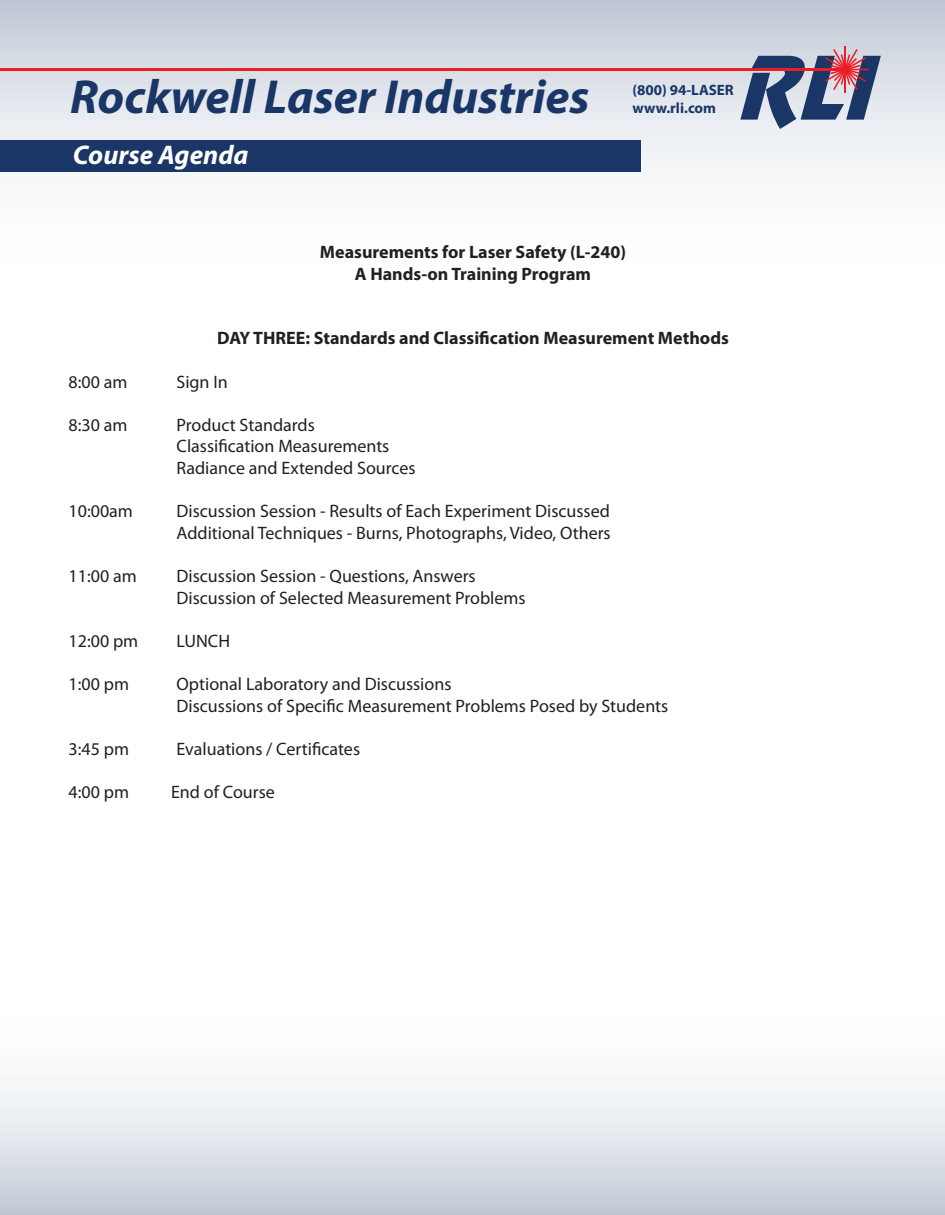
<style>
.page{position:relative;width:945px;height:1215px;background:#fff}
.page>*{position:absolute;margin:0;border:0;box-sizing:border-box;transform-origin:0 0}
.t1{font:italic 86.1px "ST On Stage";color:#193666}
.t2{font:italic 700 48px "Myriad Pro";color:#193666}
.t3{font:italic 700 27px "Myriad Pro";color:#fff}
.t4{font:18px "Myriad Pro";color:#231f20}
.t5{font:700 18px "Myriad Pro";color:#231f20}
.t6{font:700 15px/18px "Myriad Pro";color:#193666}
</style>
<div class="page">
<svg style="left:0;top:0;width:945px;height:172px;background:#d9dce4"></svg>
<svg style="left:0;top:1085px;width:945px;height:130px"></svg>
<hr style="left:845px;top:46px;width:1px;height:47px;background:#ee1d23">
<svg style="left:751px;top:49px;width:118px;height:41px;background:#dcc2c9"></svg>
<hr style="left:0;top:68px;width:842px;height:2px;background:#ee1d23">
<div style="left:0;top:140px;width:641px;height:31px;background:#193666"></div>
<h1 class="t1" style="left:734px;top:37px;width:165px">RLI</h1>
<h2 class="t2" style="left:70px;top:65px;width:521px">Rockwell Laser Industries</h2>
<p class="t6" style="left:632px;top:80px;width:103px">(800) 94-LASER www.rli.com</p>
<h3 class="t3" style="left:73px;top:137px;width:177px">Course Agenda</h3>
<p class="t5" style="left:320px;top:240px;width:308px">Measurements for Laser Safety (L-240)</p>
<p class="t5" style="left:355px;top:262px;width:238px">A Hands-on Training Program</p>
<p class="t5" style="left:217px;top:327px;width:513px">DAY THREE: Standards and Classification Measurement Methods</p>
<p class="t4" style="left:69px;top:371px;width:60px">8:00 am</p>
<p class="t4" style="left:177px;top:371px;width:53px">Sign In</p>
<p class="t4" style="left:69px;top:414px;width:60px">8:30 am</p>
<p class="t4" style="left:177px;top:414px;width:140px">Product Standards</p>
<p class="t4" style="left:177px;top:435px;width:214px">Classification Measurements</p>
<p class="t4" style="left:177px;top:457px;width:241px">Radiance and Extended Sources</p>
<p class="t4" style="left:69px;top:500px;width:66px">10:00am</p>
<p class="t4" style="left:177px;top:500px;width:435px">Discussion Session - Results of Each Experiment Discussed</p>
<p class="t4" style="left:177px;top:522px;width:436px">Additional Techniques - Burns, Photographs, Video, Others</p>
<p class="t4" style="left:69px;top:565px;width:70px">11:00 am</p>
<p class="t4" style="left:177px;top:565px;width:301px">Discussion Session - Questions, Answers</p>
<p class="t4" style="left:177px;top:587px;width:351px">Discussion of Selected Measurement Problems</p>
<p class="t4" style="left:69px;top:630px;width:71px">12:00 pm</p>
<p class="t4" style="left:177px;top:630px;width:55px">LUNCH</p>
<p class="t4" style="left:69px;top:673px;width:62px">1:00 pm</p>
<p class="t4" style="left:177px;top:673px;width:276px">Optional Laboratory and Discussions</p>
<p class="t4" style="left:177px;top:695px;width:493px">Discussions of Specific Measurement Problems Posed by Students</p>
<p class="t4" style="left:69px;top:738px;width:62px">3:45 pm</p>
<p class="t4" style="left:177px;top:738px;width:185px">Evaluations / Certificates</p>
<p class="t4" style="left:69px;top:781px;width:62px">4:00 pm</p>
<p class="t4" style="left:171px;top:781px;width:105px">End of Course</p>
</div>
